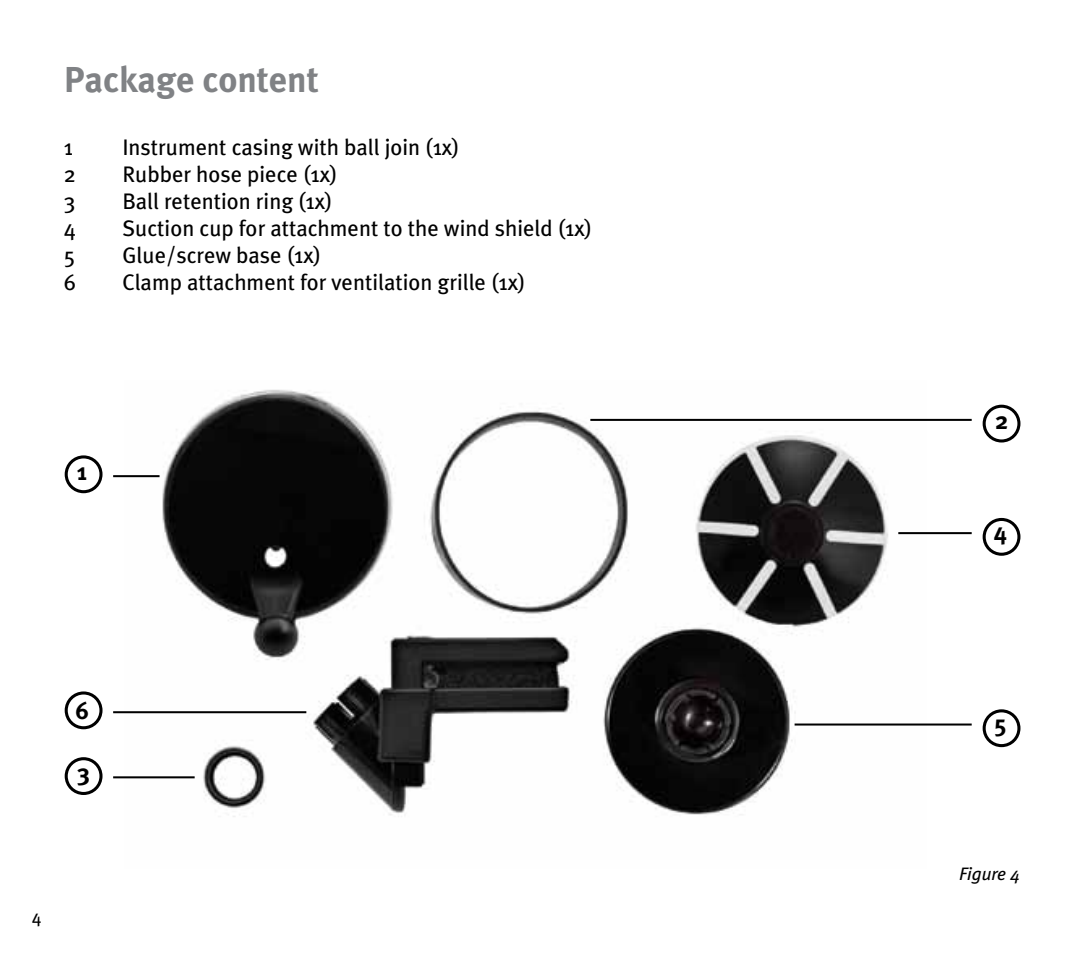
<style>
.page{position:relative;width:1085px;height:957px;background:#fff}
.page>*{position:absolute;margin:0;border:0;box-sizing:border-box;transform-origin:0 0}
.t1{font:700 36px "Meta Plus";color:#808285}
.t2{font:700 24.3px "Meta Plus";color:#000}
.t3{font:22.5px "Meta Plus";color:#000}
.t4{font:italic 18px "Meta Plus";color:#000}
.t5{font:18px "Meta Plus";color:#000}
</style>
<div class="page">
<img style="left:124px;top:389px;width:802px;height:428px">
<div style="left:65px;top:757px;width:37px;height:38px;border:3px solid #000;border-radius:50%"></div>
<div style="left:65px;top:455px;width:37px;height:38px;border:3px solid #000;border-radius:50%"></div>
<hr style="left:113px;top:776px;width:82px;height:2px;background:#000">
<hr style="left:113px;top:475px;width:46px;height:2px;background:#000">
<div style="left:982px;top:709px;width:38px;height:38px;border:3px solid #000;border-radius:50%"></div>
<hr style="left:794px;top:723px;width:177px;height:2px;background:#000">
<div style="left:982px;top:405px;width:38px;height:37px;border:3px solid #000;border-radius:50%"></div>
<hr style="left:590px;top:419px;width:381px;height:2px;background:#000">
<div style="left:982px;top:518px;width:38px;height:38px;border:3px solid #000;border-radius:50%"></div>
<hr style="left:898px;top:532px;width:73px;height:2px;background:#000">
<div style="left:65px;top:691px;width:37px;height:38px;border:3px solid #000;border-radius:50%"></div>
<hr style="left:113px;top:711px;width:193px;height:2px;background:#000">
<h1 class="t1" style="left:64px;top:59px;width:256px">Package content</h1>
<p class="t3" style="left:64px;top:134px;width:11px">1</p>
<p class="t3" style="left:122px;top:134px;width:339px">Instrument casing with ball join (1x)</p>
<p class="t3" style="left:64px;top:161px;width:14px">2</p>
<p class="t3" style="left:122px;top:161px;width:217px">Rubber hose piece (1x)</p>
<p class="t3" style="left:64px;top:188px;width:13px">3</p>
<p class="t3" style="left:122px;top:188px;width:212px">Ball retention ring (1x)</p>
<p class="t3" style="left:64px;top:215px;width:14px">4</p>
<p class="t3" style="left:122px;top:215px;width:471px">Suction cup for attachment to the wind shield (1x)</p>
<p class="t3" style="left:64px;top:242px;width:13px">5</p>
<p class="t3" style="left:122px;top:242px;width:200px">Glue/screw base (1x)</p>
<p class="t3" style="left:64px;top:269px;width:14px">6</p>
<p class="t3" style="left:122px;top:269px;width:404px">Clamp attachment for ventilation grille (1x)</p>
<p class="t2" style="left:77px;top:457px;width:12px">1</p>
<p class="t2" style="left:76px;top:696px;width:15px">6</p>
<p class="t2" style="left:78px;top:759px;width:14px">3</p>
<p class="t5" style="left:32px;top:906px;width:11px">4</p>
<p class="t2" style="left:995px;top:406px;width:15px">2</p>
<p class="t2" style="left:993px;top:518px;width:15px">4</p>
<p class="t2" style="left:994px;top:709px;width:14px">5</p>
<p class="t4" style="left:958px;top:863px;width:62px">Figure 4</p>
</div>
